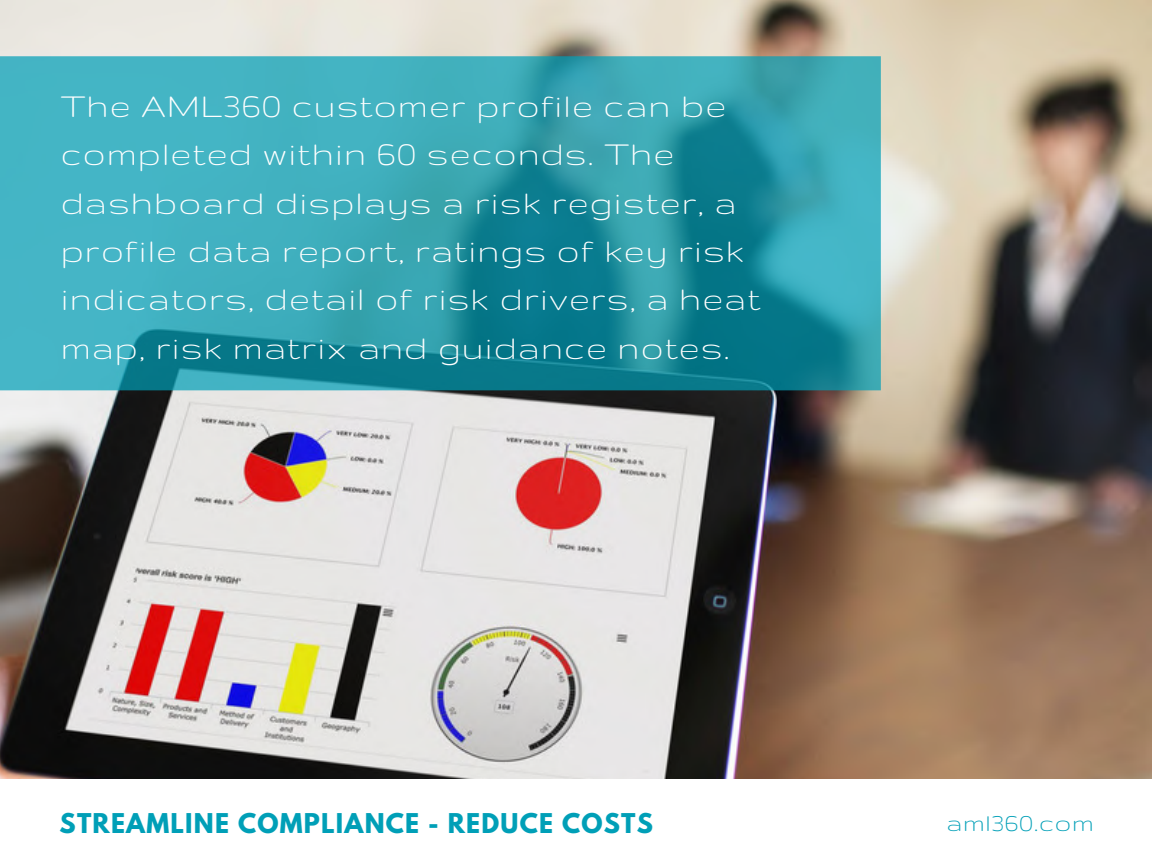
<style>
.page{position:relative;width:1152px;height:864px;background:#fff}
.page>*{position:absolute;margin:0;border:0;box-sizing:border-box;transform-origin:0 0}
.t1{font:37.8px/48.3px "Gruppo";letter-spacing:.03em;color:#fff}
.t2{font:27.15px "Gruppo";letter-spacing:.03em;color:#009fb7}
.t3{font:700 24.15px "League Spartan";letter-spacing:.05em;color:#009fb7}
</style>
<div class="page">
<img style="left:0;top:0;width:1152px;height:779px">
<svg style="left:0;top:56px;width:881px;height:334px;background:#30a0af"></svg>
<p class="t1" style="left:61px;top:81px;width:701px">The AML360 customer profile can be completed within 60 seconds. The dashboard displays a risk register, a profile data report, ratings of key risk indicators, detail of risk drivers, a heat map, risk matrix and guidance notes.</p>
<p class="t3" style="left:60px;top:812px;width:595px">STREAMLINE COMPLIANCE - REDUCE COSTS</p>
<p class="t2" style="left:946px;top:809px;width:149px">aml360.com</p>
</div>
